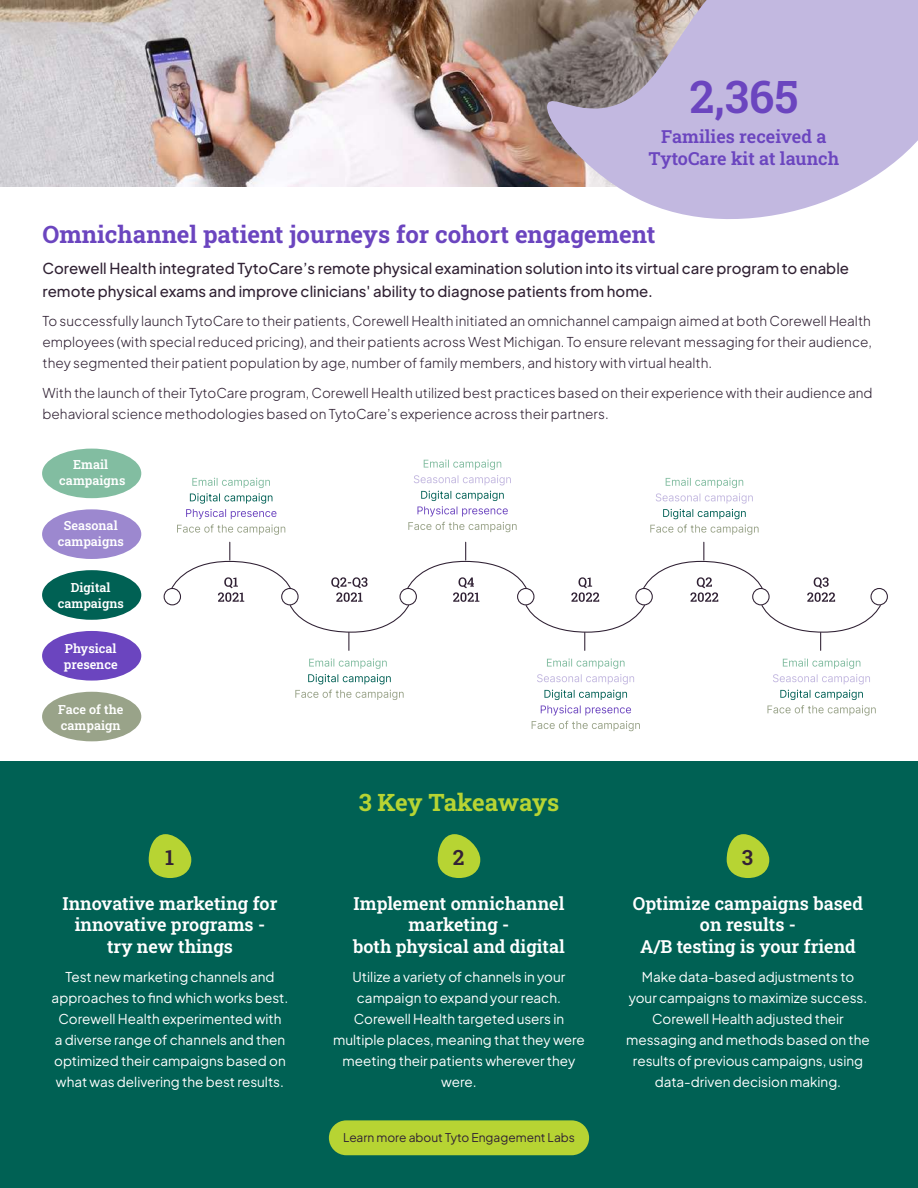
<style>
.page{position:relative;width:918px;height:1188px;background:#fff}
.page>*{position:absolute;margin:0;border:0;box-sizing:border-box;transform-origin:0 0}
.t1{font:600 45px "Roboto Slab";color:#6b45bf}
.t2{font:700 24px "Roboto Slab";color:#6b45bf}
.t3{font:700 24px "Roboto Slab";letter-spacing:-.015em;color:#b7d433}
.t4{font:600 21px "Roboto Slab";color:#332136}
.t5{font:600 18px/21.6px "Roboto Slab";color:#fff;text-align:center}
.t6{font:600 18px/21.6px "Roboto Slab";color:#6b45bf;text-align:center}
.t7{font:500 15px/22.5px "Plus Jakarta Sans";color:#302133}
.t8{font:13.5px/21px "Plus Jakarta Sans";color:#fff;text-align:center}
.t9{font:300 13.5px/21px "Plus Jakarta Sans";color:#302133;text-align:justify}
.t10{font:600 12.6px/15.8px "Roboto Slab";color:#fff;text-align:center}
.t11{font:12px "Plus Jakarta Sans";color:#302133}
</style>
<div class="page">
<img style="left:0;top:0;width:540px;height:187px">
<svg style="left:540px;top:0;width:378px;height:219px;background:#bdb3cd"></svg>
<div style="left:0;top:762px;width:918px;height:426px;background:#006154"></div>
<svg style="left:149px;top:834px;width:42px;height:44px"></svg>
<svg style="left:438px;top:834px;width:42px;height:44px"></svg>
<svg style="left:727px;top:834px;width:42px;height:44px"></svg>
<div style="left:329px;top:1120px;width:260px;height:35px;background:#b7d433;border-radius:17px"></div>
<div style="left:164px;top:588px;width:17px;height:17px;border:1px solid #302134;border-radius:50%"></div>
<div style="left:870px;top:588px;width:18px;height:17px;border:1px solid #302134;border-radius:50%"></div>
<svg style="left:177px;top:478px;width:108px;height:57px"></svg>
<svg style="left:308px;top:658px;width:83px;height:26px"></svg>
<svg style="left:295px;top:690px;width:109px;height:10px"></svg>
<svg style="left:414px;top:459px;width:97px;height:26px"></svg>
<svg style="left:408px;top:491px;width:109px;height:41px"></svg>
<svg style="left:537px;top:658px;width:97px;height:26px"></svg>
<svg style="left:532px;top:690px;width:108px;height:41px"></svg>
<svg style="left:650px;top:478px;width:109px;height:57px"></svg>
<svg style="left:773px;top:658px;width:97px;height:26px"></svg>
<svg style="left:767px;top:690px;width:109px;height:26px"></svg>
<svg style="left:171px;top:542px;width:710px;height:108px"></svg>
<div style="left:42px;top:449px;width:99px;height:49px;background:#82bda1;border-radius:50%"></div>
<div style="left:42px;top:509px;width:99px;height:50px;background:#9c88cf;border-radius:50%"></div>
<div style="left:42px;top:570px;width:99px;height:50px;background:#006154;border-radius:50%"></div>
<div style="left:42px;top:631px;width:99px;height:50px;background:#6b45bf;border-radius:50%"></div>
<div style="left:42px;top:692px;width:99px;height:49px;background:#99a389;border-radius:50%"></div>
<h1 class="t1" style="left:689px;top:66px;width:110px">2,365</h1>
<h3 class="t6" style="left:649px;top:125px;width:192px">Families received a<br>TytoCare kit at launch</h3>
<h2 class="t2" style="left:43px;top:218px;width:614px">Omnichannel patient journeys for cohort engagement</h2>
<p class="t7" style="left:43px;top:256px;width:808px">Corewell Health integrated TytoCare s’ remote physical examination solution into its virtual care program to enable remote physical exams and improve clinicians' ability to diagnose patients from home.</p>
<p class="t9" style="left:43px;top:309px;width:831px">To successfully launch TytoCare to their patients, Corewell Health initiated an omnichannel campaign aimed at both Corewell Health employees (with special reduced pricing ,) and their patients across West Michigan. To ensure relevant messaging for their audience, they segmented their patient population by age, number of family members, and history with virtual health.</p>
<p class="t9" style="left:43px;top:381px;width:832px">With the launch of their TytoCare program, Corewell Health utilized best practices based on their experience with their audience and behavioral science methodologies based on TytoCare s’ experience across their partners.</p>
<p class="t10" style="left:59px;top:456px;width:68px">Email campaigns</p>
<p class="t10" style="left:58px;top:518px;width:68px">Seasonal campaigns</p>
<p class="t10" style="left:58px;top:579px;width:68px">Digital campaigns</p>
<p class="t10" style="left:64px;top:640px;width:55px;text-align:left">Physical presence</p>
<p class="t10" style="left:58px;top:702px;width:67px;text-align:left">Face of the campaign</p>
<h3 class="t4" style="left:165px;top:843px;width:11px">1</h3>
<h3 class="t5" style="left:63px;top:892px;width:216px">Innovative marketing for innovative programs - try new things</h3>
<p class="t8" style="left:52px;top:965px;width:238px">Test new marketing channels and approaches to find which works best.<br>Corewell Health experimented with<br>a diverse range of channels and then optimized their campaigns based on what was delivering the best results.</p>
<h2 class="t3" style="left:359px;top:786px;width:202px">3 Key Takeaways</h2>
<h3 class="t4" style="left:453px;top:843px;width:13px">2</h3>
<h3 class="t5" style="left:353px;top:892px;width:213px">Implement omnichannel marketing -<br>both physical and digital</h3>
<p class="t8" style="left:333px;top:965px;width:253px">Utilize a variety of channels in your campaign to expand your reach.<br>Corewell Health targeted users in multiple places, meaning that they were meeting their patients wherever they were.</p>
<p class="t11" style="left:343px;top:1128px;width:233px">Learn more about Tyto Engagement Labs</p>
<h3 class="t4" style="left:742px;top:843px;width:13px">3</h3>
<h3 class="t5" style="left:633px;top:892px;width:232px">Optimize campaigns based on results -<br>A B/ testing is your friend</h3>
<p class="t8" style="left:626px;top:965px;width:245px">Make data-based adjustments to your campaigns to maximize success.<br>Corewell Health adjusted their messaging and methods based on the results of previous campaigns, using data-driven decision making.</p>
</div>
